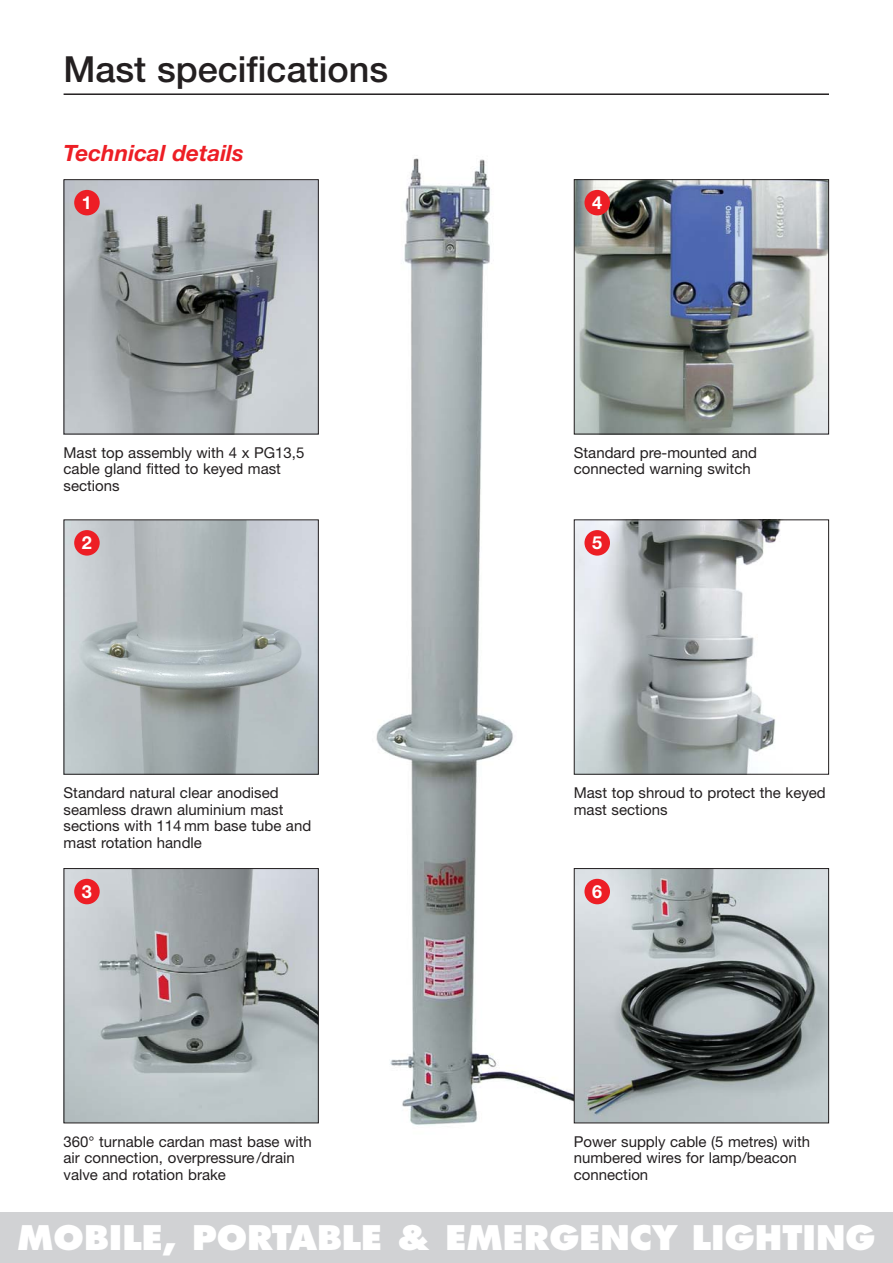
<style>
.page{position:relative;width:893px;height:1263px;background:#fff}
.page>*{position:absolute;margin:0;border:0;box-sizing:border-box;transform-origin:0 0}
.t1{font:500 36px "Helvetica Neue";color:#231f20}
.t2{font:800 33px "Futura";color:#fff}
.t3{font:italic 700 22.5px "Helvetica Neue";color:#ed1e25}
.t4{font:700 18px "Helvetica Neue";color:#fff}
.t5{font:15px/16.5px "Helvetica Neue";color:#231f20}
</style>
<div class="page">
<div style="left:0;top:1212px;width:893px;height:51px;background:#d1d2d4"></div>
<img style="left:376px;top:158px;width:202px;height:967px">
<hr style="left:64px;top:93px;width:765px;height:2px;background:#231f20">
<img style="left:66px;top:181px;width:251px;height:251px">
<div style="left:64px;top:179px;width:255px;height:255px;border:1px solid #231f20"></div>
<div style="left:74px;top:190px;width:26px;height:25px;background:#ed1e25;border-radius:50%"></div>
<img style="left:66px;top:521px;width:251px;height:252px">
<div style="left:64px;top:519px;width:255px;height:256px;border:1px solid #231f20"></div>
<div style="left:74px;top:530px;width:26px;height:26px;background:#ed1e25;border-radius:50%"></div>
<img style="left:66px;top:870px;width:251px;height:251px">
<div style="left:64px;top:868px;width:255px;height:255px;border:1px solid #231f20"></div>
<div style="left:74px;top:879px;width:26px;height:25px;background:#ed1e25;border-radius:50%"></div>
<img style="left:576px;top:181px;width:251px;height:251px">
<div style="left:574px;top:179px;width:255px;height:255px;border:1px solid #231f20"></div>
<div style="left:584px;top:190px;width:26px;height:25px;background:#ed1e25;border-radius:50%"></div>
<img style="left:576px;top:521px;width:205px;height:252px">
<div style="left:574px;top:519px;width:255px;height:256px;border:1px solid #231f20"></div>
<div style="left:584px;top:530px;width:26px;height:26px;background:#ed1e25;border-radius:50%"></div>
<img style="left:576px;top:870px;width:251px;height:251px">
<div style="left:574px;top:868px;width:255px;height:255px;border:1px solid #231f20"></div>
<div style="left:584px;top:879px;width:26px;height:25px;background:#ed1e25;border-radius:50%"></div>
<h1 class="t1" style="left:64px;top:56px;width:326px">Mast specifications</h1>
<h3 class="t3" style="left:64px;top:145px;width:182px">Technical details</h3>
<p class="t4" style="left:82px;top:196px;width:12px">1</p>
<p class="t4" style="left:592px;top:196px;width:12px">4</p>
<p class="t5" style="left:64px;top:446px;width:242px">Mast top assembly with 4 x PG13,5 cable gland fitted to keyed mast sections</p>
<p class="t5" style="left:574px;top:446px;width:185px">Standard pre-mounted and connected warning switch</p>
<p class="t4" style="left:82px;top:536px;width:12px">2</p>
<p class="t4" style="left:592px;top:536px;width:12px">5</p>
<p class="t5" style="left:64px;top:786px;width:249px">Standard natural clear anodised seamless drawn aluminium mast sections with 114 mm base tube and mast rotation handle</p>
<p class="t5" style="left:574px;top:786px;width:253px">Mast top shroud to protect the keyed mast sections</p>
<p class="t4" style="left:82px;top:885px;width:12px">3</p>
<p class="t4" style="left:592px;top:885px;width:12px">6</p>
<p class="t5" style="left:64px;top:1135px;width:250px">360° turnable cardan mast base with air connection, overpressure/drain valve and rotation brake</p>
<p class="t5" style="left:574px;top:1135px;width:238px">Power supply cable (5 metres) with numbered wires for lamp/beacon connection</p>
<h2 class="t2" style="left:17px;top:1224px;width:860px">MOBILE, PORTABLE &amp; EMERGENCY LIGHTING</h2>
</div>
